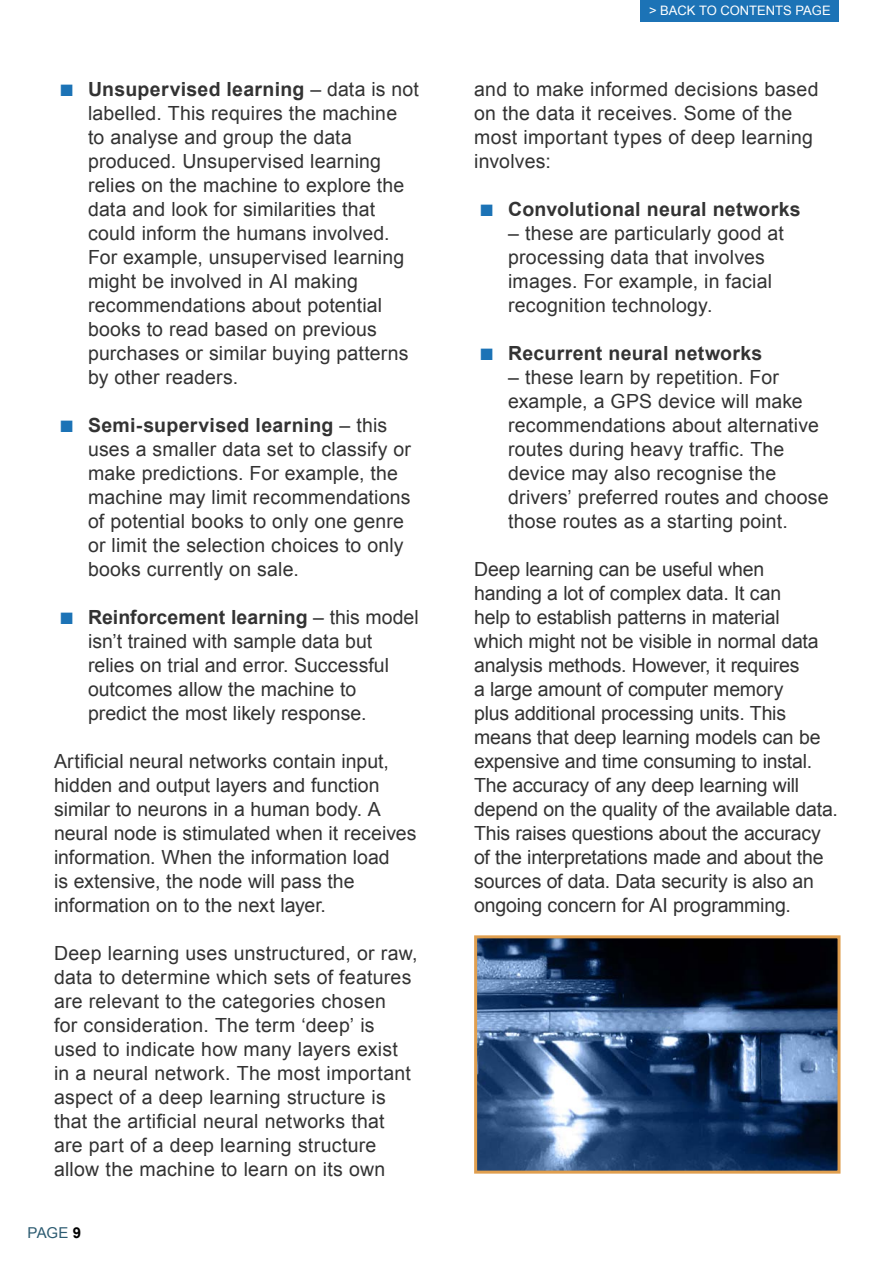
<style>
.page{position:relative;width:893px;height:1263px;background:#fff}
.page>*{position:absolute;margin:0;border:0;box-sizing:border-box;transform-origin:0 0}
.t1{font:19.5px/24px "Arial";letter-spacing:.005em;color:#333}
.t2{font:700 19.5px "Arial";letter-spacing:.015em;color:#333}
.t3{font:15px "Arial";color:#2c5b71}
.t4{font:13.05px "Arial";color:#fff}
.s1{color:#1c73b6}
.s2{font-weight:700}
.s3{font-weight:700;color:#000}
</style>
<div class="page">
<div style="left:641px;top:0;width:198px;height:21px;background:#1c73b6"></div>
<img style="left:478px;top:939px;width:358px;height:230px">
<div style="left:474px;top:935px;width:366px;height:238px;border:3px solid #e09f4f"></div>
<p class="t1" style="left:88px;top:77px;width:332px;text-indent:-28px"><span class="s1">■</span> <span class="s2">Unsupervised learning</span> – data is not labelled. This requires the machine<br>to analyse and group the data produced. Unsupervised learning relies on the machine to explore the data and look for similarities that could inform the humans involved.<br>For example, unsupervised learning might be involved in AI making recommendations about potential books to read based on previous purchases or similar buying patterns by other readers.</p>
<p class="t1" style="left:88px;top:413px;width:325px;text-indent:-28px"><span class="s1">■</span> <span class="s2">Semi-supervised learning</span> – this uses a smaller data set to classify or make predictions. For example, the machine may limit recommendations of potential books to only one genre or limit the selection choices to only books currently on sale.</p>
<p class="t1" style="left:88px;top:605px;width:332px;text-indent:-28px"><span class="s1">■</span> <span class="s2">Reinforcement learning</span> – this model isn’t trained with sample data but relies on trial and error. Successful outcomes allow the machine to predict the most likely response.</p>
<p class="t1" style="left:54px;top:749px;width:364px">Artificial neural networks contain input, hidden and output layers and function similar to neurons in a human body. A neural node is stimulated when it receives information. When the information load<br>is extensive, the node will pass the information on to the next layer.</p>
<p class="t1" style="left:54px;top:941px;width:365px">Deep learning uses unstructured, or raw, data to determine which sets of features are relevant to the categories chosen<br>for consideration. The term ‘deep’ is used to indicate how many layers exist in a neural network. The most important aspect of a deep learning structure is that the artificial neural networks that are part of a deep learning structure allow the machine to learn on its own</p>
<p class="t3" style="left:28px;top:1223px;width:55px">PAGE <span class="s3">9</span></p>
<p class="t4" style="left:649px;top:2px;width:183px">&gt; BACK TO CONTENTS PAGE</p>
<p class="t1" style="left:474px;top:77px;width:346px">and to make informed decisions based on the data it receives. Some of the most important types of deep learning involves:</p>
<p class="t2" style="left:480px;top:196px;width:322px"><span class="s1">■</span> Convolutional neural networks</p>
<p class="t1" style="left:508px;top:221px;width:277px">– these are particularly good at processing data that involves images. For example, in facial recognition technology.</p>
<p class="t2" style="left:480px;top:340px;width:283px"><span class="s1">■</span> Recurrent neural networks</p>
<p class="t1" style="left:508px;top:365px;width:322px">– these learn by repetition. For example, a GPS device will make recommendations about alternative routes during heavy traffic. The device may also recognise the drivers’ preferred routes and choose those routes as a starting point.</p>
<p class="t1" style="left:474px;top:557px;width:365px">Deep learning can be useful when<br>handing a lot of complex data. It can<br>help to establish patterns in material<br>which might not be visible in normal data analysis methods. However, it requires<br>a large amount of computer memory<br>plus additional processing units. This means that deep learning models can be expensive and time consuming to instal.<br>The accuracy of any deep learning will depend on the quality of the available data.<br>This raises questions about the accuracy of the interpretations made and about the sources of data. Data security is also an ongoing concern for AI programming.</p>
</div>
